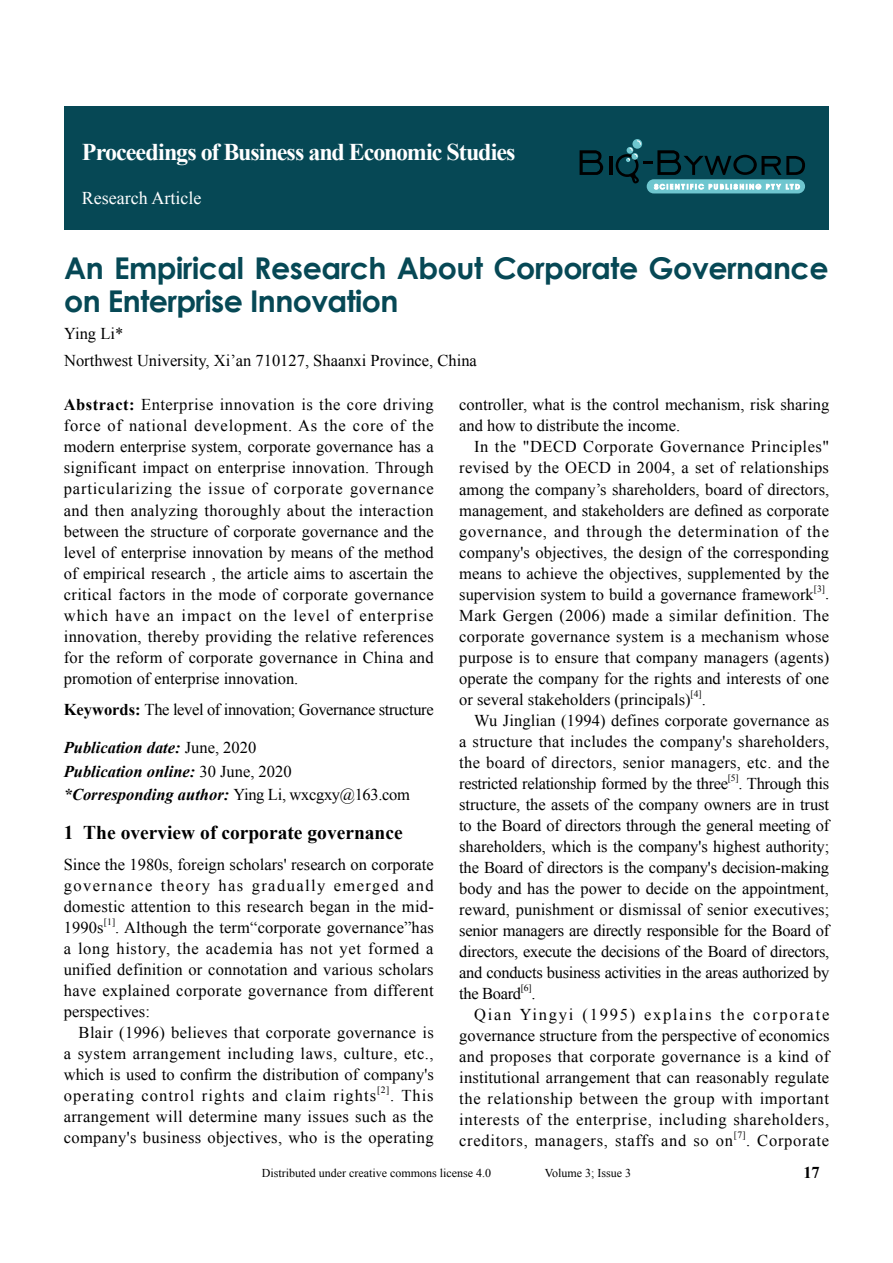
<style>
.page{position:relative;width:893px;height:1263px;background:#fff}
.page>*{position:absolute;margin:0;border:0;box-sizing:border-box;transform-origin:0 0}
.t1{font:700 30px/33px "Century Gothic";letter-spacing:-.015em;color:#064855}
.t2{font:700 24px "Times New Roman";letter-spacing:-.045em;color:#fff}
.t3{font:700 19.5px "Times New Roman";color:#000}
.t4{font:18px "Times New Roman";color:#fff}
.t5{font:16.5px/21px "Times New Roman";letter-spacing:.01em;color:#000;text-align:justify}
.t6{font:italic 700 16.5px/23.5px "Times New Roman";color:#000}
.t7{font:16.5px "Times New Roman";letter-spacing:.04em;color:#000}
.t8{font:16.5px "Times New Roman";letter-spacing:-.02em;color:#000}
.t9{font:16.5px "Times New Roman";letter-spacing:.045em;color:#000}
.t10{font:16.5px "Times New Roman";letter-spacing:.105em;color:#000}
.t11{font:700 16.5px "Times New Roman";color:#000}
.t12{font:12px "Times New Roman";color:#000}
.t13{font:9.6px "Times New Roman";color:#000}
.s1{font-weight:700}
.s2{font-weight:400;font-style:normal}
</style>
<div class="page">
<div style="left:64px;top:106px;width:765px;height:123px;background:#064855"></div>
<svg style="left:580px;top:150px;width:23px;height:25px"></svg>
<hr style="left:609px;top:156px;width:3px;height:19px;background:#000">
<svg style="left:647px;top:179px;width:158px;height:14px"></svg>
<svg style="left:616px;top:140px;width:189px;height:49px"></svg>
<h2 class="t2" style="left:82px;top:135px;width:435px">Proceedings of Business and Economic Studies</h2>
<p class="t4" style="left:82px;top:186px;width:121px">Research Article</p>
<h1 class="t1" style="left:64px;top:250px;width:766px">An Empirical Research About Corporate Governance on Enterprise Innovation</h1>
<p class="t5" style="left:64px;top:320px;width:414px;line-height:27px">Ying Li*<br>Northwest University, Xi’an 710127, Shaanxi Province, China</p>
<p class="t5" style="left:64px;top:394px;width:372px"><span class="s1">Abstract:</span> Enterprise innovation is the core driving force of national development. As the core of the modern enterprise system, corporate governance has a significant impact on enterprise innovation. Through particularizing the issue of corporate governance and then analyzing thoroughly about the interaction between the structure of corporate governance and the level of enterprise innovation by means of the method of empirical research , the article aims to ascertain the critical factors in the mode of corporate governance which have an impact on the level of enterprise innovation, thereby providing the relative references for the reform of corporate governance in China and promotion of enterprise innovation.</p>
<p class="t8" style="left:64px;top:698px;width:371px"><span class="s1">Keywords:</span> The level of innovation; Governance structure</p>
<p class="t6" style="left:64px;top:735px;width:348px">Publication date: <span class="s2">June, 2020<br></span>Publication online: <span class="s2">30 June, 2020<br></span>*Corresponding author: <span class="s2">Ying Li, wxcgxy@163.com</span></p>
<p class="t3" style="left:64px;top:819px;width:341px">1 The overview of corporate governance</p>
<p class="t5" style="left:64px;top:854px;width:372px">Since the 1980s, foreign scholars' research on corporate governance theory has gradually emerged and domestic attention to this research began in the mid-1990s</p>
<p class="t5" style="left:459px;top:394px;width:371px">controller, what is the control mechanism, risk sharing and how to distribute the income.</p>
<p class="t5" style="left:459px;top:436px;width:372px;text-indent:15px">In the "DECD Corporate Governance Principles" revised by the OECD in 2004, a set of relationships among the company’s shareholders, board of directors, management, and stakeholders are defined as corporate governance, and through the determination of the company's objectives, the design of the corresponding means to achieve the objectives, supplemented by the supervision system to build a governance framework</p>
<p class="t13" style="left:814px;top:582px;width:13px">[3]</p>
<p class="t5" style="left:459px;top:583px;width:372px;text-indent:366px">.<br>Mark Gergen (2006) made a similar definition. The corporate governance system is a mechanism whose purpose is to ensure that company managers (agents) operate the company for the rights and interests of one or several stakeholders (principals)</p>
<p class="t13" style="left:691px;top:687px;width:13px">[4]</p>
<p class="t5" style="left:702px;top:688px;width:6px">.</p>
<p class="t5" style="left:474px;top:709px;width:357px">Wu Jinglian (1994) defines corporate governance as</p>
<p class="t5" style="left:459px;top:730px;width:371px">a structure that includes the company's shareholders,</p>
<p class="t5" style="left:459px;top:751px;width:372px">the board of directors, senior managers, etc. and the</p>
<p class="t8" style="left:459px;top:772px;width:270px">restricted relationship formed by the three</p>
<p class="t13" style="left:728px;top:771px;width:12px">[5]</p>
<p class="t5" style="left:459px;top:772px;width:372px;text-indent:279px">. Through this structure, the assets of the company owners are in trust to the Board of directors through the general meeting of shareholders, which is the company's highest authority; the Board of directors is the company's decision-making body and has the power to decide on the appointment, reward, punishment or dismissal of senior executives; senior managers are directly responsible for the Board of directors, execute the decisions of the Board of directors, and conducts business activities in the areas authorized by the Board</p>
<p class="t13" style="left:104px;top:915px;width:13px">[1]</p>
<p class="t5" style="left:64px;top:917px;width:372px;text-indent:52px">. Although the term“corporate governance”has a long history, the academia has not yet formed a unified definition or connotation and various scholars have explained corporate governance from different perspectives:</p>
<p class="t5" style="left:64px;top:1022px;width:371px;text-indent:15px">Blair (1996) believes that corporate governance is a system arrangement including laws, culture, etc., which is used to confirm the distribution of company's operating control rights and claim rights</p>
<p class="t13" style="left:521px;top:981px;width:12px">[6]</p>
<p class="t5" style="left:531px;top:982px;width:6px">.</p>
<p class="t10" style="left:474px;top:1003px;width:357px">Qian Yingyi (1995) explains the corporate</p>
<p class="t5" style="left:459px;top:1024px;width:372px">governance structure from the perspective of economics</p>
<p class="t5" style="left:459px;top:1045px;width:371px">and proposes that corporate governance is a kind of</p>
<p class="t5" style="left:459px;top:1066px;width:371px">institutional arrangement that can reasonably regulate</p>
<p class="t7" style="left:459px;top:1087px;width:371px">the relationship between the group with important</p>
<p class="t7" style="left:459px;top:1108px;width:371px">interests of the enterprise, including shareholders,</p>
<p class="t9" style="left:459px;top:1129px;width:275px">creditors, managers, staffs and so on</p>
<p class="t13" style="left:734px;top:1128px;width:14px">[7]</p>
<p class="t9" style="left:746px;top:1129px;width:85px">. Corporate</p>
<p class="t13" style="left:377px;top:1083px;width:14px">[2]</p>
<p class="t5" style="left:64px;top:1085px;width:371px;text-indent:326px">. This arrangement will determine many issues such as the company's business objectives, who is the operating</p>
<p class="t12" style="left:262px;top:1165px;width:231px">Distributed under creative commons license 4.0</p>
<p class="t12" style="left:545px;top:1165px;width:88px">Volume 3; Issue 3</p>
<p class="t11" style="left:803px;top:1161px;width:18px">17</p>
</div>
